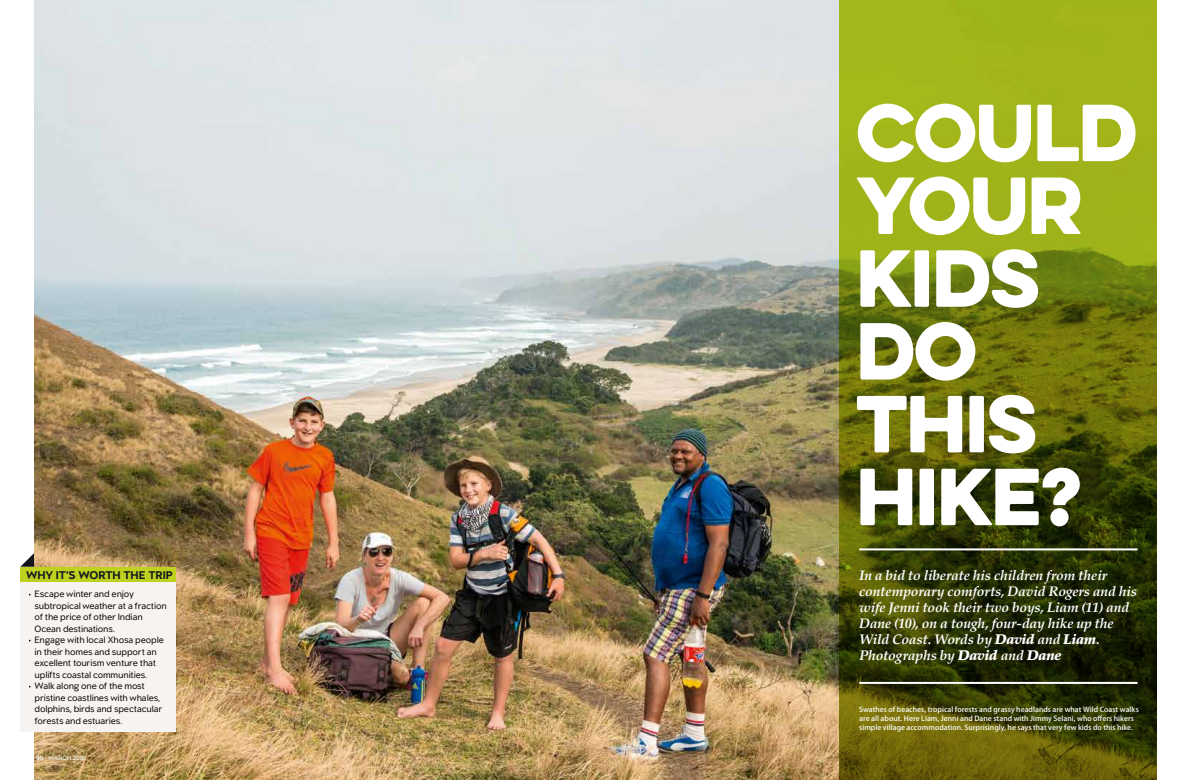
<style>
.page{position:relative;width:1191px;height:780px;background:#fff}
.page>*{position:absolute;margin:0;border:0;box-sizing:border-box;transform-origin:0 0}
.t1{font:72.3px/72.8px "Eveleth Clean";letter-spacing:-.02em;color:#fff}
.t2{font:italic 700 14px/16px "Palatino LT Std";letter-spacing:-.015em;color:#fff}
.t3{font:700 12px "Littera Plain";letter-spacing:-.01em;color:#13151c}
.t4{font:9.8px/11.5px "Littera Plain";letter-spacing:-.02em;color:#000}
.t5{font:500 6.9px/9px "Koz Go Pro";letter-spacing:.005em;color:#fff;scale:1.05 1}
.t6{font:6.7px "Littera Plain";letter-spacing:-.01em;color:#fff;scale:1.05 1}
.s1{font-weight:500}
.s2{font-weight:900}
</style>
<div class="page">
<img style="left:34px;top:0;width:805px;height:780px">
<svg style="left:839px;top:0;width:318px;height:780px;background:#67710d"></svg>
<div style="left:20px;top:581px;width:156px;height:150px;background:#f6f3f1"></div>
<div style="left:20px;top:566px;width:156px;height:15px;background:#bdd11e"></div>
<svg style="left:21px;top:553px;width:13px;height:13px"></svg>
<hr style="left:859px;top:548px;width:278px;height:2px;background:#fff">
<hr style="left:859px;top:682px;width:278px;height:2px;background:#fff">
<p class="t3" style="left:26px;top:567px;width:148px">WHY IT’S WORTH THE TRIP</p>
<p class="t4" style="left:35px;top:588px;width:134px;text-indent:-6px">• Escape winter and enjoy subtropical weather at a fraction of the price of other Indian<br>Ocean destinations.</p>
<p class="t4" style="left:35px;top:634px;width:131px;text-indent:-6px">• Engage with local Xhosa people in their homes and support an excellent tourism venture that uplifts coastal communities.</p>
<p class="t4" style="left:35px;top:680px;width:129px;text-indent:-6px">• Walk along one of the most pristine coastlines with whales, dolphins, birds and spectacular forests and estuaries.</p>
<p class="t6" style="left:36px;top:754px;width:48px"><span class="s1">90</span> march 2016</p>
<h1 class="t1" style="left:856px;top:94px;width:283px">COULD<br>YOUR<br>KIDS<br>DO<br>THIS<br>HIKE?</h1>
<p class="t2" style="left:859px;top:567px;width:279px">In a bid to liberate his children from their contemporary comforts, David Rogers and his wife Jenni took their two boys, Liam (11) and Dane (10), on a tough, four-day hike up the Wild Coast. Words by <span class="s2">David</span> and <span class="s2">Liam</span>.<br>Photographs by <span class="s2">David</span> and <span class="s2">Dane</span></p>
<p class="t5" style="left:859px;top:705px;width:268px">Swathes of beaches, tropical forests and grassy headlands are what Wild Coast walks are all about. Here Liam, Jenni and Dane stand with Jimmy Selani, who offers hikers simple village accommodation. Surprisingly, he says that very few kids do this hike.</p>
</div>
